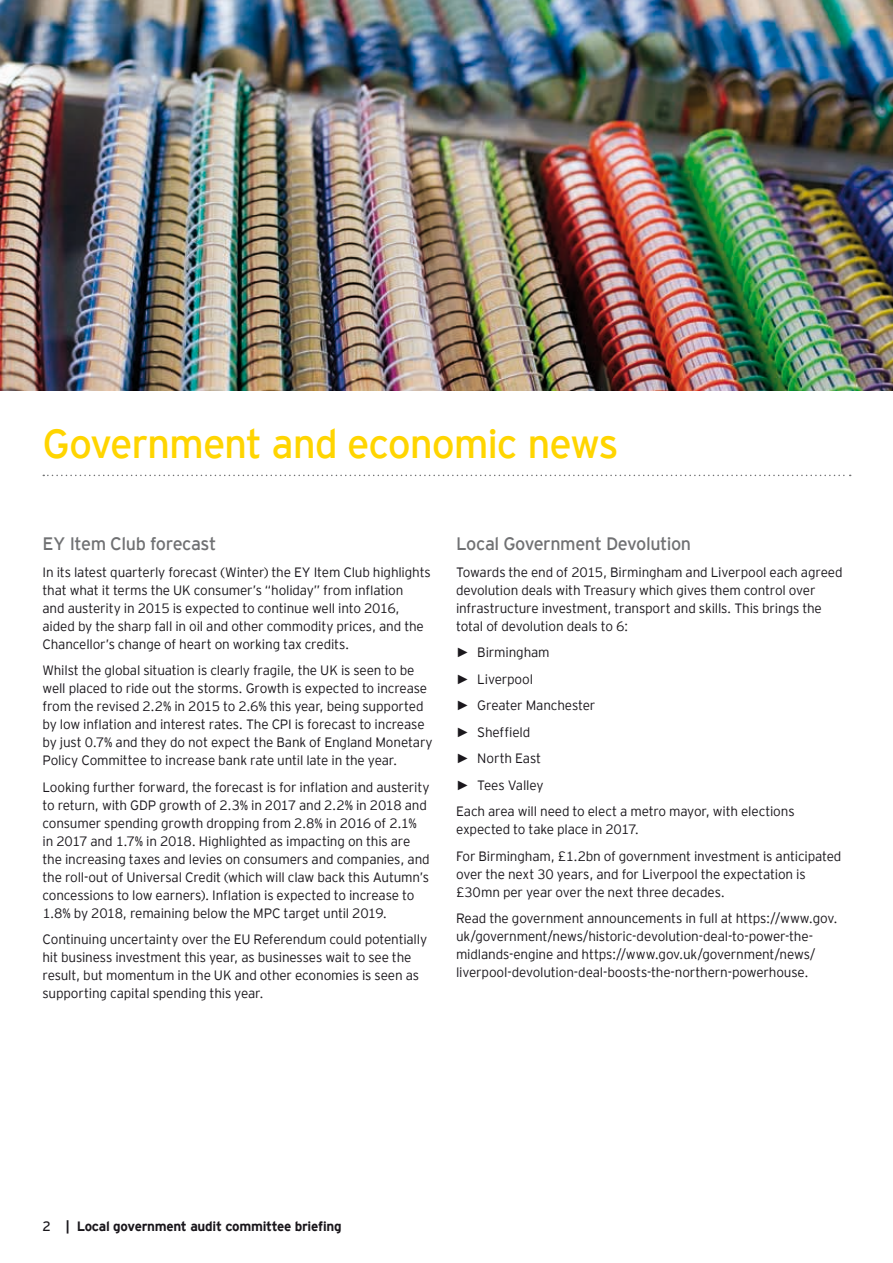
<style>
.page{position:relative;width:893px;height:1263px;background:#fff}
.page>*{position:absolute;margin:0;border:0;box-sizing:border-box;transform-origin:0 0}
.t1{font:40.5px "EY Interstate";letter-spacing:-.03em;color:#ffd500}
.t2{font:18px "EY Interstate";letter-spacing:-.025em;color:#707173}
.t3{font:300 13.5px/18px "EY Interstate";letter-spacing:-.015em;color:#1a171c}
.t4{font:700 13.5px "EY Interstate";letter-spacing:-.02em;color:#1a171c}
.s1{font-family:"Arial";font-weight:700}
.s2{font-weight:400}
</style>
<div class="page">
<img style="left:0;top:0;width:893px;height:390px">
<svg style="left:43px;top:475px;width:808px;height:1px"></svg>
<h1 class="t1" style="left:43px;top:414px;width:578px">Government and economic news</h1>
<h2 class="t2" style="left:43px;top:531px;width:175px">EY Item Club forecast</h2>
<p class="t3" style="left:43px;top:562px;width:390px">In its latest quarterly forecast (Winter) the EY Item Club highlights that what it terms the UK consumer’s “holiday” from inflation<br>and austerity in 2015 is expected to continue well into 2016, aided by the sharp fall in oil and other commodity prices, and the Chancellor’s change of heart on working tax credits.</p>
<p class="t3" style="left:43px;top:661px;width:392px">Whilst the global situation is clearly fragile, the UK is seen to be well placed to ride out the storms. Growth is expected to increase from the revised 2.2% in 2015 to 2.6% this year, being supported by low inflation and interest rates. The CPI is forecast to increase by just 0.7% and they do not expect the Bank of England Monetary Policy Committee to increase bank rate until late in the year.</p>
<p class="t3" style="left:43px;top:777px;width:389px">Looking further forward, the forecast is for inflation and austerity to return, with GDP growth of 2.3% in 2017 and 2.2% in 2018 and consumer spending growth dropping from 2.8% in 2016 of 2.1% in 2017 and 1.7% in 2018. Highlighted as impacting on this are the increasing taxes and levies on consumers and companies, and the roll-out of Universal Credit (which will claw back this Autumn’s concessions to low earners). Inflation is expected to increase to 1.8% by 2018, remaining below the MPC target until 2019.</p>
<p class="t3" style="left:43px;top:930px;width:386px">Continuing uncertainty over the EU Referendum could potentially hit business investment this year, as businesses wait to see the result, but momentum in the UK and other economies is seen as supporting capital spending this year.</p>
<h2 class="t2" style="left:456px;top:531px;width:237px">Local Government Devolution</h2>
<p class="t3" style="left:456px;top:562px;width:388px">Towards the end of 2015, Birmingham and Liverpool each agreed devolution deals with Treasury which gives them control over infrastructure investment, transport and skills. This brings the total of devolution deals to 6:</p>
<p class="t3" style="left:456px;top:638px;width:340px;line-height:26.5px"><span class="s1">►</span> Birmingham<br><span class="s1">►</span> Liverpool<br><span class="s1">►</span> Greater Manchester<br><span class="s1">►</span> Sheffield<br><span class="s1">►</span> North East<br><span class="s1">►</span> Tees Valley<br>Each area will need to elect a metro mayor, with elections</p>
<p class="t3" style="left:456px;top:815px;width:387px;line-height:26.5px">expected to take place in 2017.<br>For Birmingham, £1.2bn of government investment is anticipated</p>
<p class="t3" style="left:456px;top:864px;width:351px">over the next 30 years, and for Liverpool the expectation is £30mn per year over the next three decades.</p>
<p class="t3" style="left:456px;top:909px;width:383px">Read the government announcements in full at https://www.gov. uk/government/news/historic-devolution-deal-to-power-the&shy;midlands-engine and https://www.gov.uk/government/news/ liverpool-devolution-deal-boosts-the-northern-powerhouse.</p>
<p class="t4" style="left:43px;top:1217px;width:301px"><span class="s2">2</span> | Local government audit committee briefing</p>
</div>
